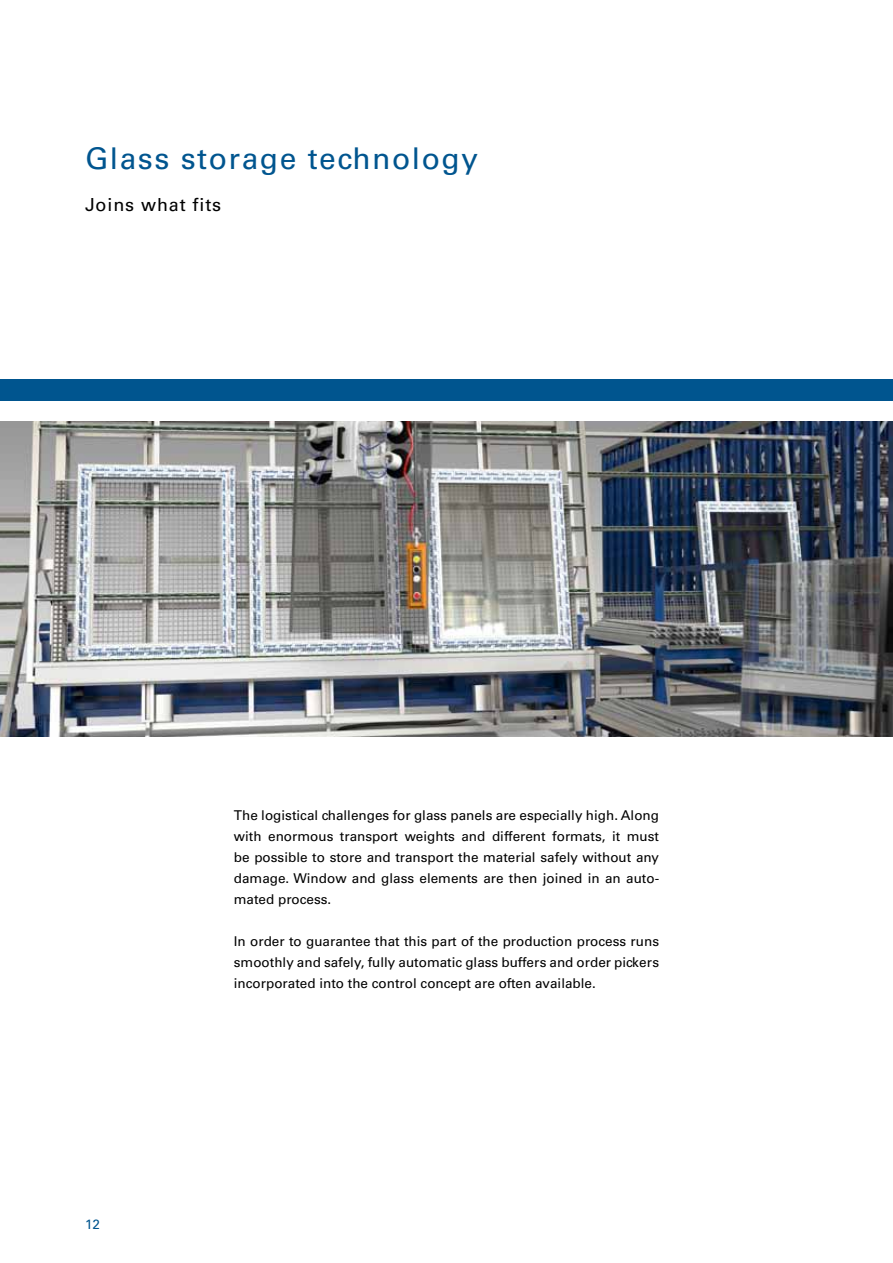
<style>
.page{position:relative;width:893px;height:1263px;background:#fff}
.page>*{position:absolute;margin:0;border:0;box-sizing:border-box;transform-origin:0 0}
.t1{font:30px "Univers LT Std";letter-spacing:.05em;color:#00558f}
.t2{font:18px "Univers LT Std";letter-spacing:.05em;color:#000}
.t3{font:13.5px/21px "Univers LT Std";color:#000;text-align:justify}
.t4{font:13.5px "Univers LT Std";color:#00558f}
</style>
<div class="page">
<div style="left:0;top:379px;width:893px;height:21px;background:#00558f"></div>
<img style="left:0;top:421px;width:893px;height:315px">
<h1 class="t1" style="left:85px;top:141px;width:395px">Glass storage technology</h1>
<h2 class="t2" style="left:85px;top:194px;width:138px">Joins what fits</h2>
<p class="t4" style="left:85px;top:1216px;width:16px">12</p>
<p class="t3" style="left:234px;top:805px;width:427px">The logistical challenges for glass panels are especially high. Along with enormous transport weights and different formats, it must be possible to store and transport the material safely without any damage. Window and glass elements are then joined in an auto&shy;mated process.</p>
<p class="t3" style="left:234px;top:931px;width:427px">In order to guarantee that this part of the production process runs smoothly and safely, fully automatic glass buffers and order pickers incorporated into the control concept are often available.</p>
</div>
